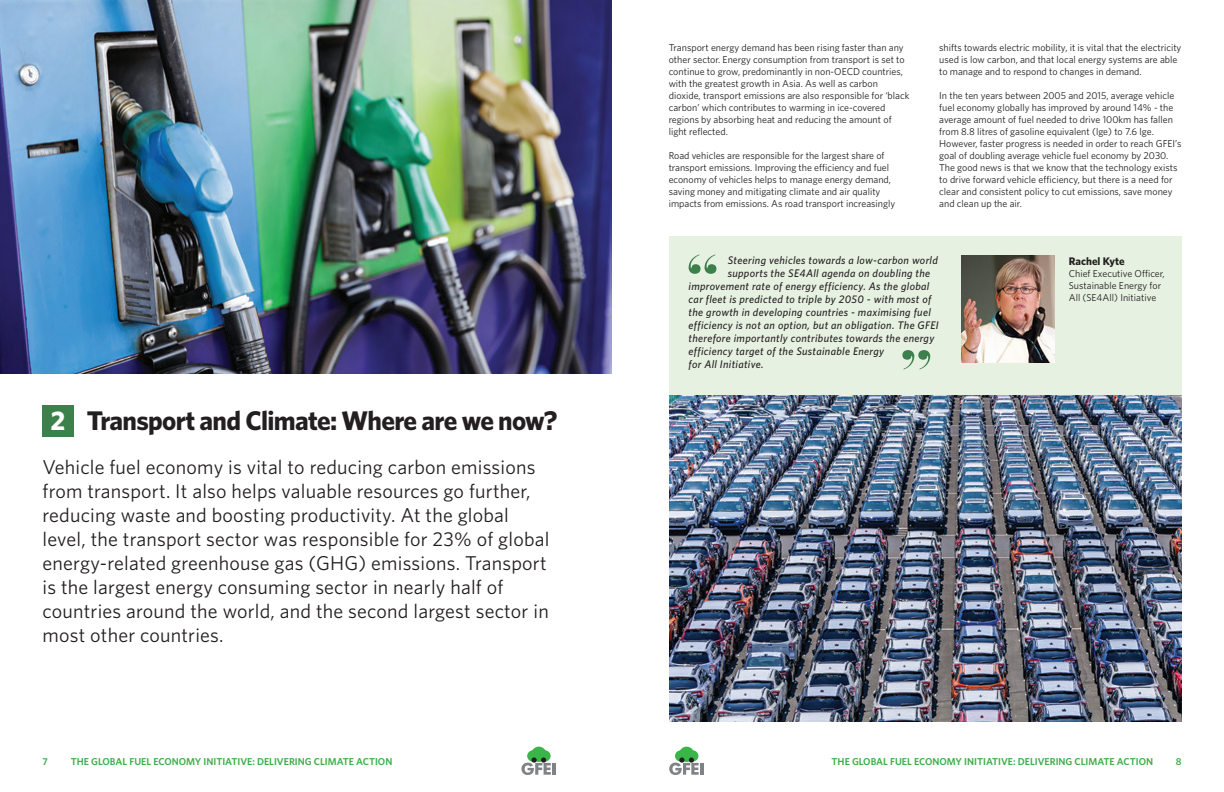
<style>
.page{position:relative;width:1224px;height:792px;background:#fff}
.page>*{position:absolute;margin:0;border:0;box-sizing:border-box;transform-origin:0 0}
.t1{font:700 27px "Whitney";letter-spacing:-.025em;color:#231f20}
.t2{font:20px/24px "Whitney";letter-spacing:.01em;color:#231f20}
.t3{font:italic 500 11px "Whitney";letter-spacing:.03em;color:#231f20}
.t4{font:700 11px "Whitney";color:#231f20}
.t5{font:10px/12px "Whitney";color:#231f20}
.t6{font:600 10px "Whitney";color:#40ae49}
.s1{color:#fff}
</style>
<div class="page">
<hr style="left:552px;top:763px;width:4px;height:12px;background:#808285">
<div style="left:531px;top:747px;width:15px;height:15px;background:#3ab54a;border-radius:50%"></div>
<div style="left:539px;top:750px;width:12px;height:12px;background:#3ab54a;border-radius:50%"></div>
<div style="left:527px;top:750px;width:11px;height:12px;background:#3ab54a;border-radius:50%"></div>
<svg style="left:521px;top:757px;width:30px;height:18px"></svg>
<div style="left:679px;top:747px;width:15px;height:15px;background:#3ab54a;border-radius:50%"></div>
<div style="left:687px;top:750px;width:11px;height:12px;background:#3ab54a;border-radius:50%"></div>
<div style="left:675px;top:750px;width:11px;height:12px;background:#3ab54a;border-radius:50%"></div>
<svg style="left:669px;top:757px;width:34px;height:18px"></svg>
<img style="left:0;top:0;width:612px;height:373px">
<img style="left:669px;top:394px;width:512px;height:327px">
<div style="left:43px;top:405px;width:31px;height:31px;background:#3c814c"></div>
<div style="left:669px;top:236px;width:512px;height:158px;background:#e7f1e2"></div>
<img style="left:961px;top:255px;width:93px;height:108px">
<svg style="left:689px;top:255px;width:27px;height:19px"></svg>
<svg style="left:902px;top:350px;width:28px;height:19px"></svg>
<p class="t5" style="left:669px;top:41px;width:242px">Transport energy demand has been rising faster than any other sector. Energy consumption from transport is set to continue to grow, predominantly in non-OECD countries, with the greatest growth in Asia. As well as carbon dioxide, transport emissions are also responsible for ‘black carbon’ which contributes to warming in ice-covered regions by absorbing heat and reducing the amount of light reflected.</p>
<p class="t5" style="left:669px;top:149px;width:228px">Road vehicles are responsible for the largest share of transport emissions. Improving the efficiency and fuel economy of vehicles helps to manage energy demand, saving money and mitigating climate and air quality impacts from emissions. As road transport increasingly</p>
<p class="t5" style="left:939px;top:41px;width:244px">shifts towards electric mobility, it is vital that the electricity used is low carbon, and that local energy systems are able to manage and to respond to changes in demand.</p>
<p class="t5" style="left:939px;top:89px;width:244px">In the ten years between 2005 and 2015, average vehicle fuel economy globally has improved by around 14% - the average amount of fuel needed to drive 100km has fallen from 8.8 litres of gasoline equivalent (lge) to 7.6 lge.<br>However, faster progress is needed in order to reach GFEI’s goal of doubling average vehicle fuel economy by 2030.<br>The good news is that we know that the technology exists to drive forward vehicle efficiency, but there is a need for clear and consistent policy to cut emissions, save money and clean up the air.</p>
<h1 class="t1" style="left:50px;top:403px;width:508px"><span class="s1">2</span> Transport and Climate: Where are we now?</h1>
<p class="t2" style="left:43px;top:455px;width:508px">Vehicle fuel economy is vital to reducing carbon emissions from transport. It also helps valuable resources go further, reducing waste and boosting productivity. At the global level, the transport sector was responsible for 23% of global energy-related greenhouse gas (GHG) emissions. Transport is the largest energy consuming sector in nearly half of countries around the world, and the second largest sector in most other countries.</p>
<p class="t3" style="left:728px;top:253px;width:212px">Steering vehicles towards a low-carbon world</p>
<p class="t3" style="left:728px;top:266px;width:204px">supports the SE4All agenda on doubling the</p>
<p class="t3" style="left:689px;top:279px;width:242px">improvement rate of energy efficiency. As the global</p>
<p class="t3" style="left:689px;top:292px;width:244px">car fleet is predicted to triple by 2050 - with most of</p>
<p class="t3" style="left:689px;top:305px;width:244px">the growth in developing countries - maximising fuel</p>
<p class="t3" style="left:689px;top:318px;width:252px">efficiency is not an option, but an obligation. The GFEI</p>
<p class="t3" style="left:689px;top:331px;width:247px">therefore importantly contributes towards the energy</p>
<p class="t3" style="left:689px;top:344px;width:197px">efficiency target of the Sustainable Energy</p>
<p class="t3" style="left:689px;top:357px;width:77px">for All Initiative.</p>
<p class="t4" style="left:1069px;top:254px;width:57px">Rachel Kyte</p>
<p class="t5" style="left:1069px;top:267px;width:97px">Chief Executive Officer,<br>Sustainable Energy for<br>All (SE4All) Initiative</p>
<p class="t6" style="left:43px;top:754px;width:7px">7</p>
<p class="t6" style="left:71px;top:754px;width:323px">THE GLOBAL FUEL ECONOMY INITIATIVE: DELIVERING CLIMATE ACTION</p>
<p class="t6" style="left:832px;top:754px;width:323px">THE GLOBAL FUEL ECONOMY INITIATIVE: DELIVERING CLIMATE ACTION</p>
<p class="t6" style="left:1176px;top:754px;width:7px">8</p>
</div>
